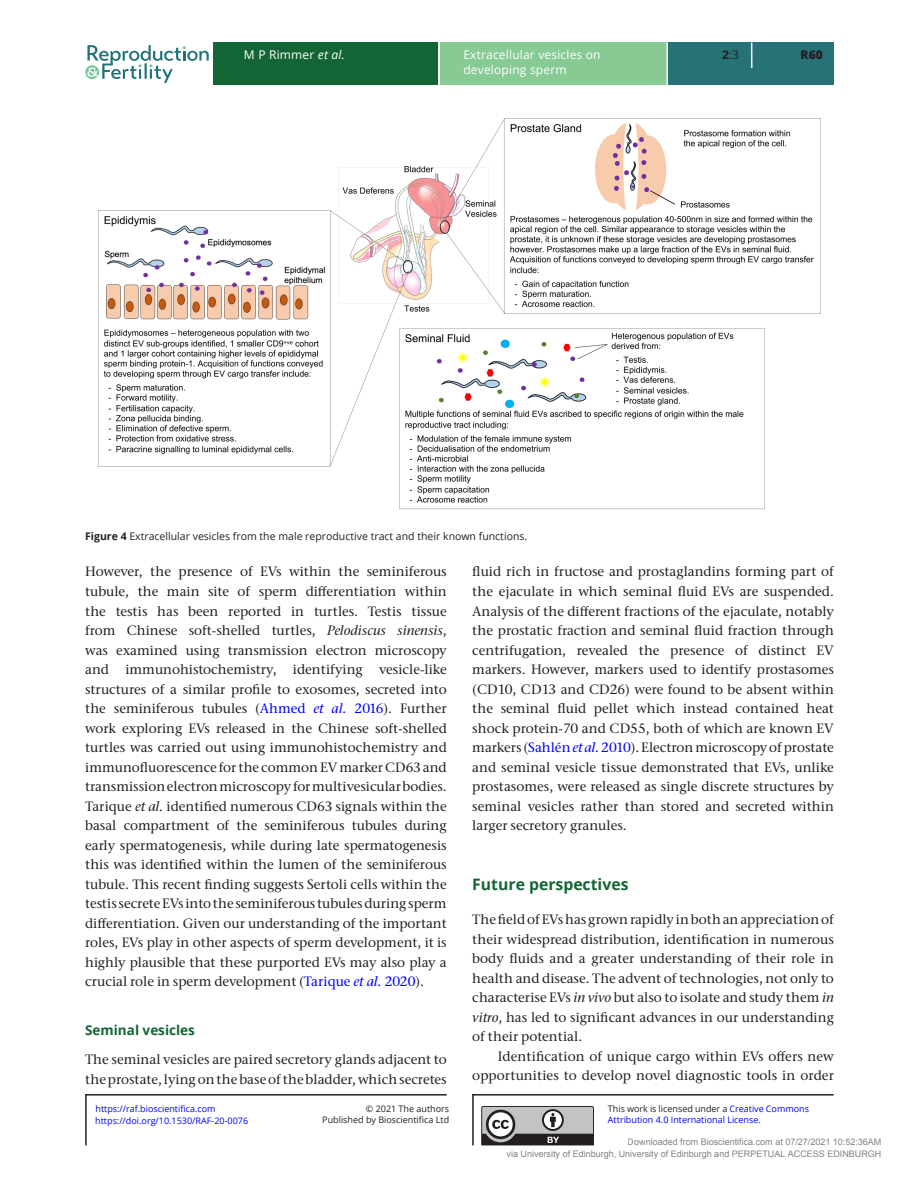
<style>
.page{position:relative;width:919px;height:1187px;background:#fff}
.page>*{position:absolute;margin:0;border:0;box-sizing:border-box;transform-origin:0 0}
.t1{font:700 15.75px "Open Sans";color:#136535}
.TXT{font:500 13.5px/19.5px "Stone Serif ITC Pro";color:#231f20;text-align:justify}
.TXI{font:500 13.5px/19.5px "Stone Serif ITC Pro";letter-spacing:.005em;color:#231f20;text-align:right}
.t2{font:700 13.5px "Open Sans";color:#136535}
.t3{font:12px/14.7px "Open Sans";letter-spacing:.015em;color:#fff}
.t4{font:12px "Open Sans";color:#231f20}
.t5{font:800 12px "Open Sans";color:#231f20}
.FC{font:10.5px "Open Sans";color:#231f20}
.t6{font:9px/12px "Arial";color:rgb(0 0 0/.5);text-align:right}
.t7{font:9px "Open Sans";color:#00f}
.t8{font:9px/11.2px "Open Sans";color:#231f20;text-align:right}
.s1{font-style:italic}
.s2{font-weight:700}
.s3{color:#00f}
.s4{font-style:italic;color:#00f}
</style>
<div class="page">
<div style="left:213px;top:43px;width:225px;height:42px;background:#136535"></div>
<div style="left:667px;top:43px;width:166px;height:42px;background:#277277"></div>
<div style="left:440px;top:43px;width:226px;height:42px;background:#87ca94"></div>
<svg style="left:85px;top:65px;width:14px;height:14px"></svg>
<svg style="left:87px;top:45px;width:122px;height:38px"></svg>
<hr style="left:666px;top:42px;width:2px;height:43px;background:#fff">
<hr style="left:750px;top:43px;width:2px;height:25px;background:#fff">
<img style="left:98px;top:118px;width:723px;height:391px">
<svg style="left:481px;top:1106px;width:113px;height:39px;background:#8d8c8d"></svg>
<hr style="left:85px;top:1093px;width:361px;height:2px;background:#231f20">
<hr style="left:472px;top:1093px;width:361px;height:2px;background:#231f20">
<hr style="left:472px;top:1093px;width:1px;height:52px;background:#231f20">
<hr style="left:85px;top:1093px;width:2px;height:52px;background:#231f20">
<p class="t3" style="left:244px;top:47px;width:102px">M P Rimmer <span class="s1">et al.</span></p>
<p class="t3" style="left:463px;top:47px;width:139px">Extracellular vesicles on developing sperm</p>
<p class="t4" style="left:722px;top:47px;width:18px"><span class="s2">2</span>:3</p>
<p class="t5" style="left:800px;top:46px;width:24px">R60</p>
<p class="FC" style="left:85px;top:529px;width:443px"><span class="s2">Figure 4</span> Extracellular vesicles from the male reproductive tract and their known functions.</p>
<p class="TXT" style="left:85px;top:562px;width:363px">However, the presence of EVs within the seminiferous tubule, the main site of sperm differentiation within the testis has been reported in turtles. Testis tissue from Chinese soft-shelled turtles, <span class="s1">Pelodiscus sinensis</span>, was examined using transmission electron microscopy and immunohistochemistry, identifying vesicle-like structures of a similar profile to exosomes, secreted into the seminiferous tubules (<span class="s3">Ahmed</span> <span class="s4">et al.</span> <span class="s3">2016</span>). Further work exploring EVs released in the Chinese soft-shelled turtles was carried out using immunohistochemistry and immunofluorescence for the common EV marker CD63 and transmission electron microscopy for multivesicular bodies.<br>Tarique <span class="s1">et al.</span> identified numerous CD63 signals within the basal compartment of the seminiferous tubules during early spermatogenesis, while during late spermatogenesis this was identified within the lumen of the seminiferous tubule. This recent finding suggests Sertoli cells within the testis secrete EVs into the seminiferous tubules during sperm differentiation. Given our understanding of the important roles, EVs play in other aspects of sperm development, it is highly plausible that these purported EVs may also play a crucial role in sperm development (<span class="s3">Tarique</span> <span class="s4">et al.</span> <span class="s3">2020</span>).</p>
<h2 class="t2" style="left:85px;top:1020px;width:111px">Seminal vesicles</h2>
<p class="TXT" style="left:85px;top:1049px;width:363px">The seminal vesicles are paired secretory glands adjacent to the prostate, lying on the base of the bladder, which secretes</p>
<p class="TXT" style="left:472px;top:562px;width:363px">fluid rich in fructose and prostaglandins forming part of the ejaculate in which seminal fluid EVs are suspended.<br>Analysis of the different fractions of the ejaculate, notably the prostatic fraction and seminal fluid fraction through centrifugation, revealed the presence of distinct EV markers. However, markers used to identify prostasomes (CD10, CD13 and CD26) were found to be absent within the seminal fluid pellet which instead contained heat shock protein-70 and CD55, both of which are known EV markers (<span class="s3">Sahlén</span> <span class="s4">et al.</span> <span class="s3">2010</span>). Electron microscopy of prostate and seminal vesicle tissue demonstrated that EVs, unlike prostasomes, were released as single discrete structures by seminal vesicles rather than stored and secreted within larger secretory granules.</p>
<h1 class="t1" style="left:472px;top:873px;width:158px">Future perspectives</h1>
<p class="TXT" style="left:472px;top:909px;width:363px">The field of EVs has grown rapidly in both an appreciation of their widespread distribution, identification in numerous body fluids and a greater understanding of their role in health and disease. The advent of technologies, not only to characterise EVs <span class="s1">in vivo</span> but also to isolate and study them <span class="s1">in vitro</span>, has led to significant advances in our understanding of their potential.</p>
<p class="TXI" style="left:472px;top:1046px;width:363px">Identification of unique cargo within EVs offers new opportunities to develop novel diagnostic tools in order</p>
<p class="t7" style="left:95px;top:1102px;width:122px">https://raf.bioscientifica.com</p>
<p class="t8" style="left:322px;top:1102px;width:128px">© 2021 The authors<br>Published by Bioscientifica Ltd</p>
<p class="t8" style="left:608px;top:1102px;width:202px">This work is licensed under a <span class="s3">Creative Commons</span></p>
<p class="t7" style="left:95px;top:1114px;width:154px">https://doi.org/10.1530/RAF-20-0076</p>
<p class="t7" style="left:608px;top:1113px;width:154px">Attribution 4.0 International License.</p>
<p class="t6" style="left:506px;top:1135px;width:376px">Downloaded from Bioscientifica.com at 07/27/2021 10:52:36AM<br>via University of Edinburgh, University of Edinburgh and PERPETUAL ACCESS EDINBURGH</p>
</div>
